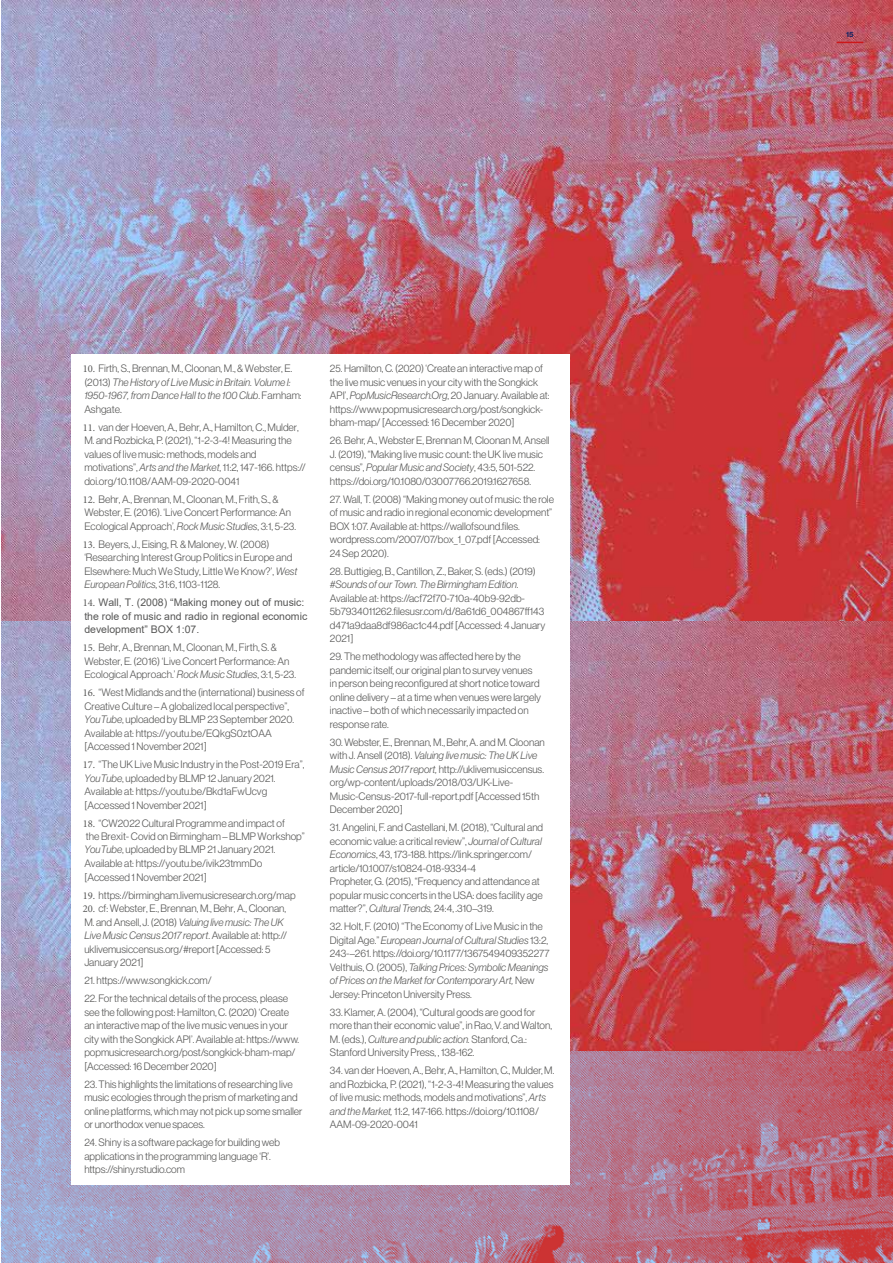
<style>
.page{position:relative;width:893px;height:1263px;background:#fff}
.page>*{position:absolute;margin:0;border:0;box-sizing:border-box;transform-origin:0 0}
.t1{font:10.5px/13.5px "N Haas Grotesk DS Pro 45 Lt";color:#575756}
.t2{font:10.5px/13.5px "N Haas Grotesk DS Pro 46 Lt It";color:#575756}
.t3{font:10.5px/13.5px "Arial";color:#575756}
.t4{font:7.5px "N Haas Grotesk DS Pro 75 Bd";color:#1e2661}
.s1{font-family:"Minion Pro"}
.s2{font-family:"N Haas Grotesk DS Pro 45 Lt"}
.s3{font-family:"N Haas Grotesk DS Pro 46 Lt It"}
</style>
<div class="page">
<img style="left:1px;top:1050px;width:892px;height:213px">
<img style="left:1px;top:621px;width:892px;height:429px">
<img style="left:1px;top:0;width:892px;height:621px">
<div style="left:71px;top:354px;width:246px;height:831px;background:#fff"></div>
<div style="left:304px;top:354px;width:266px;height:831px;background:#fff"></div>
<svg style="left:837px;top:42px;width:26px;height:1px"></svg>
<p class="t1" style="left:83px;top:362px;width:211px"><span class="s1">10.</span> Firth, S., Brennan, M., Cloonan, M., &amp; Webster, E.</p>
<p class="t2" style="left:84px;top:375px;width:219px"><span class="s2">(2013)</span> The History of Live Music in Britain. Volume I:<br>1950-1967, from Dance Hall to the 100 Club<span class="s2">. Farnham:</span></p>
<p class="t1" style="left:84px;top:402px;width:39px">Ashgate.</p>
<p class="t1" style="left:83px;top:420px;width:224px"><span class="s1">11.</span> van der Hoeven, A., Behr, A., Hamilton, C., Mulder, M. and Rozbicka, P. (2021), “1-2-3-4! Measuring the values of live music: methods, models and motivations”, <span class="s3">Arts and the Market</span>, 11:2, 147-166. https:// doi.org/10.1108/AAM-09-2020-0041</p>
<p class="t1" style="left:83px;top:492px;width:215px"><span class="s1">12.</span> Behr, A., Brennan, M., Cloonan, M., Frith, S., &amp;<br>Webster, E. (2016). ‘Live Concert Performance: An<br>Ecological Approach’, <span class="s3">Rock Music Studies</span>, 3:1, 5-23.</p>
<p class="t1" style="left:83px;top:537px;width:216px"><span class="s1">13.</span> Beyers, J., Eising, R. &amp; Maloney, W. (2008) ‘Researching Interest Group Politics in Europe and<br>Elsewhere: Much We Study, Little We Know?’, <span class="s3">West</span></p>
<p class="t2" style="left:84px;top:578px;width:137px">European Politics<span class="s2">, 31:6, 1103-1128.</span></p>
<p class="t3" style="left:83px;top:596px;width:226px"><span class="s1">14.</span> Wall, T. (2008) “Making money out of music: the role of music and radio in regional economic development” BOX 1:07.</p>
<p class="t1" style="left:83px;top:641px;width:215px"><span class="s1">15.</span> Behr, A., Brennan, M., Cloonan, M., Firth, S. &amp;<br>Webster, E. (2016) ‘Live Concert Performance: An<br>Ecological Approach.’ <span class="s3">Rock Music Studies</span>, 3:1, 5-23.</p>
<p class="t1" style="left:83px;top:686px;width:223px"><span class="s1">16.</span> “West Midlands and the (international) business of<br>Creative Culture – A globalized local perspective”,<br><span class="s3">YouTube</span>, uploaded by BLMP 23 September 2020.</p>
<p class="t1" style="left:84px;top:726px;width:189px">Available at: https://youtu.be/EQkgS0ztOAA [Accessed 1 November 2021]</p>
<p class="t1" style="left:83px;top:758px;width:223px"><span class="s1">17.</span> “The UK Live Music Industry in the Post-2019 Era”, <span class="s3">YouTube</span>, uploaded by BLMP 12 January 2021.<br>Available at: https://youtu.be/Bkd1aFwUcvg [Accessed 1 November 2021]</p>
<p class="t1" style="left:83px;top:816px;width:223px"><span class="s1">18.</span> “CW2022 Cultural Programme and impact of<br>the Brexit- Covid on Birmingham – BLMP Workshop” <span class="s3">YouTube</span>, uploaded by BLMP 21 January 2021.<br>Available at: https://youtu.be/ivik23tmmDo [Accessed 1 November 2021]</p>
<p class="t1" style="left:83px;top:888px;width:214px"><span class="s1">19.</span> https://birmingham.livemusicresearch.org/map</p>
<p class="t1" style="left:83px;top:902px;width:205px"><span class="s1">20.</span> cf: Webster, E., Brennan, M., Behr, A., Cloonan,</p>
<p class="t2" style="left:84px;top:915px;width:204px"><span class="s2">M. and Ansell, J. (2018)</span> Valuing live music: The UK<br>Live Music Census 2017 report<span class="s2">. Available at: http://</span></p>
<p class="t1" style="left:84px;top:942px;width:188px">uklivemusiccensus.org/#report [Accessed: 5<br>January 2021]</p>
<p class="t1" style="left:84px;top:974px;width:129px">21. https://www.songkick.com/</p>
<p class="t1" style="left:84px;top:992px;width:216px">22. For the technical details of the process, please see the following post: Hamilton, C. (2020) ‘Create an interactive map of the live music venues in your city with the Songkick API’. Available at: https://www. popmusicresearch.org/post/songkick-bham-map/ [Accessed: 16 December 2020]</p>
<p class="t1" style="left:84px;top:1077px;width:220px">23. This highlights the limitations of researching live music ecologies through the prism of marketing and online platforms, which may not pick up some smaller or unorthodox venue spaces.</p>
<p class="t1" style="left:84px;top:1136px;width:197px">24. Shiny is a software package for building web applications in the programming language ‘R’. https://shiny.rstudio.com</p>
<p class="t1" style="left:330px;top:362px;width:221px">25. Hamilton, C. (2020) ‘Create an interactive map of the live music venues in your city with the Songkick API’, <span class="s3">PopMusicResearch.Org</span>, 20 January. Available at: https://www.popmusicresearch.org/post/songkick&shy;bham-map/ [Accessed: 16 December 2020]</p>
<p class="t1" style="left:330px;top:434px;width:221px">26. Behr, A., Webster E, Brennan M, Cloonan M, Ansell J. (2019), “Making live music count: the UK live music census”, <span class="s3">Popular Music and Society</span>, 43:5, 501-522. https://doi.org/10.1080/03007766.2019.1627658.</p>
<p class="t1" style="left:330px;top:492px;width:226px">27. Wall, T. (2008) “Making money out of music: the role of music and radio in regional economic development” BOX 1:07. Available at: https://wallofsound.files. wordpress.com/2007/07/box_1_07.pdf [Accessed:<br>24 Sep 2020).</p>
<p class="t1" style="left:330px;top:564px;width:207px">28. Buttigieg, B., Cantillon, Z., Baker, S. (eds.) (2019)</p>
<p class="t2" style="left:330px;top:578px;width:190px">#Sounds of our Town. The Birmingham Edition<span class="s2">.</span></p>
<p class="t1" style="left:330px;top:591px;width:217px">Available at: https://acf72f70-710a-40b9-92db-5b7934011262.filesusr.com/d/8a61d6_004867ff143 d471a9daa8df986ac1c44.pdf [Accessed: 4 January 2021]</p>
<p class="t1" style="left:330px;top:650px;width:213px">29. The methodology was affected here by the pandemic itself, our original plan to survey venues in person being reconfigured at short notice toward online delivery – at a time when venues were largely inactive – both of which necessarily impacted on response rate.</p>
<p class="t1" style="left:330px;top:735px;width:216px">30. Webster, E., Brennan, M., Behr, A. and M. Cloonan</p>
<p class="t2" style="left:330px;top:749px;width:209px"><span class="s2">with J. Ansell (2018).</span> Valuing live music: The UK Live</p>
<p class="t1" style="left:330px;top:762px;width:216px"><span class="s3">Music Census 2017 report,</span> http://uklivemusiccensus. org/wp-content/uploads/2018/03/UK-Live-Music-Census-2017-full-report.pdf [Accessed 15th December 2020]</p>
<p class="t1" style="left:330px;top:821px;width:215px">31. Angelini, F. and Castellani, M. (2018), “Cultural and economic value: a critical review”, <span class="s3">Journal of Cultural Economics</span>, 43, 173-188. https://link.springer.com/ article/10.1007/s10824-018-9334-4<br>Propheter, G. (2015), “Frequency and attendance at popular music concerts in the USA: does facility age matter?”, <span class="s3">Cultural Trends,</span> 24:4, .310–319.</p>
<p class="t1" style="left:330px;top:920px;width:215px">32. Holt, F. (2010) “The Economy of Live Music in the</p>
<p class="t2" style="left:330px;top:933px;width:220px"><span class="s2">Digital Age.”</span> European Journal of Cultural Studies <span class="s2">13:2,</span></p>
<p class="t1" style="left:330px;top:947px;width:221px">243-–261. https://doi.org/10.1177/1367549409352277</p>
<p class="t2" style="left:330px;top:960px;width:220px"><span class="s2">Velthuis, O. (2005),</span> Talking Prices: Symbolic Meanings of Prices on the Market for Contemporary Art, <span class="s2">New</span></p>
<p class="t1" style="left:330px;top:987px;width:144px">Jersey: Princeton University Press.</p>
<p class="t1" style="left:330px;top:1005px;width:224px">33. Klamer, A. (2004), “Cultural goods are good for more than their economic value”, in Rao, V. and Walton,</p>
<p class="t2" style="left:330px;top:1032px;width:198px"><span class="s2">M. (eds.),</span> Culture and public action. <span class="s2">Stanford, Ca.:</span></p>
<p class="t1" style="left:330px;top:1046px;width:146px">Stanford University Press, , 138-162.</p>
<p class="t1" style="left:330px;top:1064px;width:226px">34. van der Hoeven, A., Behr, A., Hamilton, C., Mulder, M. and Rozbicka, P. (2021), “1-2-3-4! Measuring the values of live music: methods, models and motivations”, <span class="s3">Arts and the Market,</span> 11:2, 147-166. https://doi.org/10.1108/ AAM-09-2020-0041</p>
<p class="t4" style="left:846px;top:30px;width:9px">15</p>
</div>
